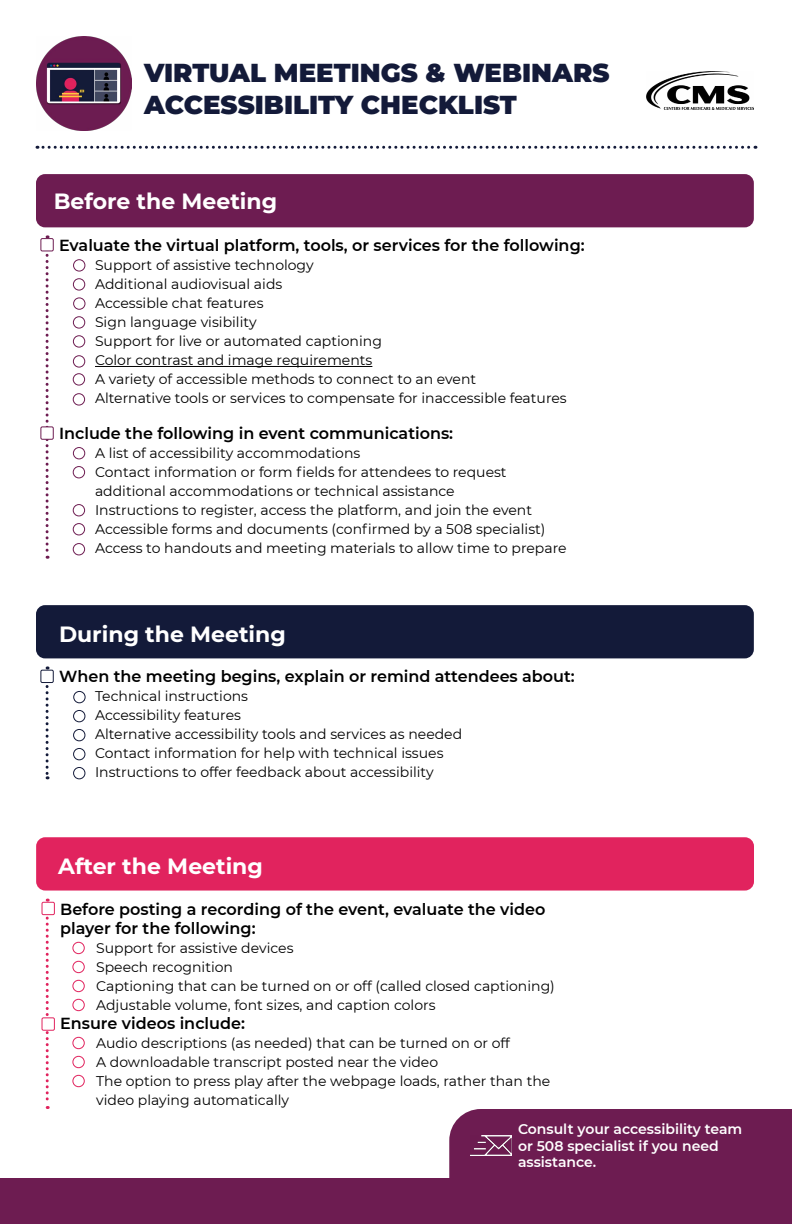
<style>
.page{position:relative;width:792px;height:1224px;background:#fff}
.page>*{position:absolute;margin:0;border:0;box-sizing:border-box;transform-origin:0 0}
.t1{font:900 26px/31.2px "Montserrat";color:#131a39}
.t2{font:700 22px "Montserrat";color:#fff}
.t3{font:600 16px/19.2px "Montserrat";color:#000}
.t4{font:14px/19px "Montserrat";color:#000}
.t5{font:600 14px/16.8px "Montserrat";color:#fff}
</style>
<div class="page">
<img style="left:36px;top:36px;width:95px;height:95px">
<img style="left:646px;top:72px;width:108px;height:37px">
<svg style="left:37px;top:146px;width:719px;height:3px"></svg>
<div style="left:36px;top:174px;width:718px;height:53px;background:#6d1c51;border-radius:9px"></div>
<hr style="left:95px;top:366px;width:277px;height:1px;background:#000">
<div style="left:73px;top:259px;width:12px;height:13px;border:1px solid #6d1c51;border-radius:50%"></div>
<div style="left:73px;top:278px;width:12px;height:13px;border:1px solid #6d1c51;border-radius:50%"></div>
<svg style="left:46px;top:235px;width:3px;height:324px"></svg>
<div style="left:41px;top:239px;width:12px;height:12px;background:#fff"></div>
<div style="left:40px;top:238px;width:14px;height:13px;border:1px solid #6d1c51"></div>
<div style="left:73px;top:466px;width:12px;height:12px;border:1px solid #6d1c51;border-radius:50%"></div>
<div style="left:73px;top:543px;width:12px;height:12px;border:1px solid #6d1c51;border-radius:50%"></div>
<div style="left:73px;top:504px;width:12px;height:12px;border:1px solid #6d1c51;border-radius:50%"></div>
<div style="left:73px;top:523px;width:12px;height:12px;border:1px solid #6d1c51;border-radius:50%"></div>
<div style="left:73px;top:447px;width:12px;height:12px;border:1px solid #6d1c51;border-radius:50%"></div>
<div style="left:73px;top:355px;width:12px;height:13px;border:1px solid #6d1c51;border-radius:50%"></div>
<div style="left:73px;top:316px;width:12px;height:13px;border:1px solid #6d1c51;border-radius:50%"></div>
<div style="left:73px;top:335px;width:12px;height:13px;border:1px solid #6d1c51;border-radius:50%"></div>
<div style="left:73px;top:297px;width:13px;height:13px;border:1px solid #6d1c51;border-radius:50%"></div>
<div style="left:73px;top:393px;width:12px;height:13px;border:1px solid #6d1c51;border-radius:50%"></div>
<div style="left:73px;top:373px;width:12px;height:13px;border:1px solid #6d1c51;border-radius:50%"></div>
<div style="left:41px;top:427px;width:12px;height:12px;background:#fff"></div>
<div style="left:40px;top:426px;width:14px;height:14px;border:1px solid #6d1c51"></div>
<div style="left:36px;top:605px;width:718px;height:53px;background:#131a39;border-radius:9px"></div>
<svg style="left:46px;top:666px;width:3px;height:113px"></svg>
<div style="left:73px;top:710px;width:12px;height:12px;border:1px solid #131a39;border-radius:50%"></div>
<div style="left:73px;top:729px;width:12px;height:12px;border:1px solid #131a39;border-radius:50%"></div>
<div style="left:73px;top:748px;width:12px;height:12px;border:1px solid #131a39;border-radius:50%"></div>
<div style="left:73px;top:767px;width:12px;height:12px;border:1px solid #131a39;border-radius:50%"></div>
<div style="left:41px;top:670px;width:12px;height:13px;background:#fff"></div>
<div style="left:40px;top:670px;width:14px;height:13px;border:1px solid #131a39"></div>
<div style="left:73px;top:691px;width:13px;height:12px;border:1px solid #131a39;border-radius:50%"></div>
<div style="left:36px;top:837px;width:718px;height:54px;background:#e1235e;border-radius:9px"></div>
<svg style="left:46px;top:899px;width:3px;height:210px"></svg>
<div style="left:72px;top:942px;width:13px;height:12px;border:1px solid #e1235e;border-radius:50%"></div>
<div style="left:72px;top:961px;width:13px;height:12px;border:1px solid #e1235e;border-radius:50%"></div>
<div style="left:72px;top:980px;width:13px;height:12px;border:1px solid #e1235e;border-radius:50%"></div>
<div style="left:72px;top:999px;width:13px;height:12px;border:1px solid #e1235e;border-radius:50%"></div>
<div style="left:42px;top:902px;width:12px;height:13px;background:#fff"></div>
<div style="left:42px;top:902px;width:13px;height:13px;border:1px solid #e1235e"></div>
<div style="left:72px;top:1037px;width:13px;height:12px;border:1px solid #e1235e;border-radius:50%"></div>
<div style="left:72px;top:1056px;width:13px;height:12px;border:1px solid #e1235e;border-radius:50%"></div>
<div style="left:72px;top:1075px;width:13px;height:12px;border:1px solid #e1235e;border-radius:50%"></div>
<div style="left:42px;top:1018px;width:12px;height:12px;background:#fff"></div>
<div style="left:42px;top:1017px;width:13px;height:14px;border:1px solid #e1235e"></div>
<div style="left:0;top:1179px;width:792px;height:45px;background:#6d1c51"></div>
<div style="left:449px;top:1109px;width:343px;height:70px;background:#6d1c51"></div>
<img style="left:470px;top:1136px;width:42px;height:20px">
<h1 class="t1" style="left:144px;top:56px;width:467px">VIRTUAL MEETINGS &amp; WEBINARS<br>ACCESSIBILITY CHECKLIST</h1>
<h2 class="t2" style="left:54px;top:185px;width:225px">Before the Meeting</h2>
<p class="t3" style="left:59px;top:235px;width:527px">Evaluate the virtual platform, tools, or services for the following:</p>
<p class="t4" style="left:95px;top:255px;width:473px">Support of assistive technology<br>Additional audiovisual aids<br>Accessible chat features<br>Sign language visibility<br>Support for live or automated captioning<br>Color contrast and image requirements<br>A variety of accessible methods to connect to an event<br>Alternative tools or services to compensate for inaccessible features</p>
<p class="t3" style="left:59px;top:423px;width:396px">Include the following in event communications:</p>
<p class="t4" style="left:95px;top:443px;width:473px">A list of accessibility accommodations<br>Contact information or form fields for attendees to request additional accommodations or technical assistance<br>Instructions to register, access the platform, and join the event Accessible forms and documents (confirmed by a 508 specialist)<br>Access to handouts and meeting materials to allow time to prepare</p>
<h2 class="t2" style="left:59px;top:618px;width:228px">During the Meeting</h2>
<p class="t3" style="left:59px;top:666px;width:517px">When the meeting begins, explain or remind attendees about:</p>
<p class="t4" style="left:95px;top:687px;width:369px">Technical instructions<br>Accessibility features<br>Alternative accessibility tools and services as needed Contact information for help with technical issues Instructions to offer feedback about accessibility</p>
<h2 class="t2" style="left:58px;top:850px;width:206px">After the Meeting</h2>
<p class="t3" style="left:60px;top:899px;width:487px">Before posting a recording of the event, evaluate the video player for the following:</p>
<p class="t4" style="left:96px;top:938px;width:460px">Support for assistive devices<br>Speech recognition<br>Captioning that can be turned on or off (called closed captioning)<br>Adjustable volume, font sizes, and caption colors</p>
<p class="t3" style="left:60px;top:1013px;width:186px">Ensure videos include:</p>
<p class="t4" style="left:96px;top:1033px;width:456px">Audio descriptions (as needed) that can be turned on or off<br>A downloadable transcript posted near the video<br>The option to press play after the webpage loads, rather than the video playing automatically</p>
<p class="t5" style="left:518px;top:1120px;width:226px">Consult your accessibility team or 508 specialist if you need assistance.</p>
</div>
